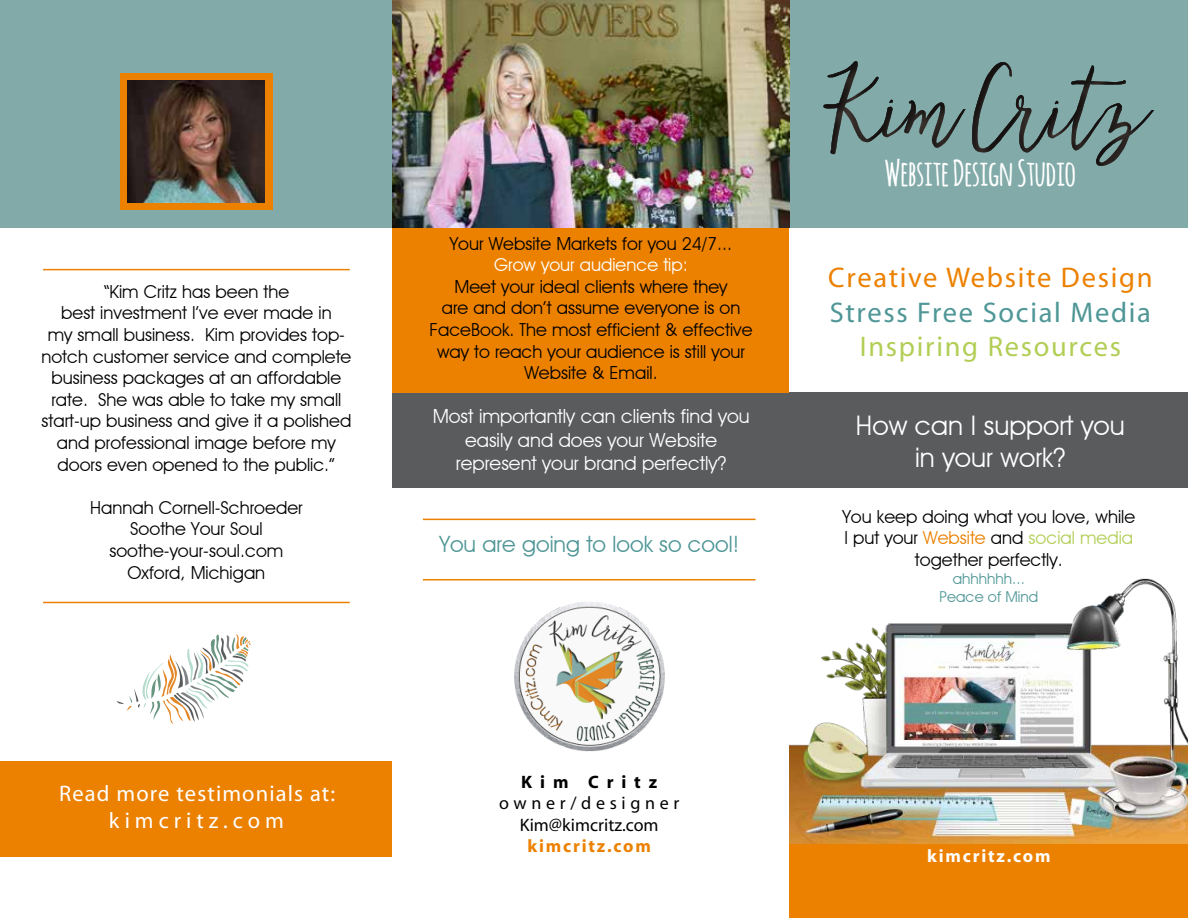
<style>
.page{position:relative;width:1188px;height:918px;background:#fff}
.page>*{position:absolute;margin:0;border:0;box-sizing:border-box;transform-origin:0 0}
.t1{font:700 35.1px "Amatic";color:#fff}
.t2{font:28.5px "Myriad";letter-spacing:.06em;color:#ec8100}
.t3{font:28.5px "Myriad";letter-spacing:.06em;color:#4f9696}
.t4{font:28.5px "Myriad";letter-spacing:.06em;color:#b2ce55}
.t5{font:27px/32.4px "Advantage";color:#fff;text-align:center}
.t6{font:22.5px/27px "Myriad";letter-spacing:.05em;color:#fff;text-align:center}
.t7{font:22.5px "Advantage";color:#4f9696}
.t8{font:19.5px/23.4px "Advantage";color:#fff;text-align:center}
.t9{font:18px/21.6px "Advantage";color:#000;text-align:center}
.t10{font:18px/21.6px "Myriad";letter-spacing:.135em;color:#000;text-align:center}
.t11{font:18px "Advantage";color:#fff}
.t12{font:700 18px "Myriad";letter-spacing:.1em;color:#ec8100}
.t13{font:700 18px "Myriad";letter-spacing:.1em;color:#fff}
.t14{font:700 18px "Myriad";letter-spacing:.44em;color:#000}
.t15{font:15px/18px "Advantage";color:#4f9696;text-align:center}
.s1{color:#ec8100}
.s2{color:#b2ce55}
</style>
<div class="page">
<div style="left:392px;top:392px;width:796px;height:96px;background:#595b5d"></div>
<div style="left:0;top:0;width:1188px;height:228px;background:#81aaa9"></div>
<div style="left:392px;top:0;width:397px;height:392px;background:#ec8100"></div>
<div style="left:120px;top:73px;width:153px;height:137px;background:#ec8100"></div>
<div style="left:0;top:761px;width:391px;height:96px;background:#ec8100"></div>
<hr style="left:43px;top:269px;width:307px;height:1px;background:#ec8100">
<hr style="left:43px;top:602px;width:307px;height:1px;background:#ec8100">
<hr style="left:423px;top:519px;width:333px;height:1px;background:#ec8100">
<hr style="left:423px;top:579px;width:333px;height:1px;background:#ec8100">
<img style="left:128px;top:81px;width:137px;height:122px">
<img style="left:392px;top:0;width:397px;height:228px">
<div style="left:790px;top:843px;width:398px;height:75px;background:#ec8100"></div>
<svg style="left:117px;top:634px;width:134px;height:90px"></svg>
<img style="left:514px;top:602px;width:151px;height:150px">
<div style="left:822px;top:60px;width:334px;height:108px;background:#000;opacity:.75"></div>
<img style="left:790px;top:578px;width:398px;height:266px">
<p class="t9" style="left:41px;top:280px;width:312px">“Kim Critz has been the<br>best investment I’ve ever made in<br>my small business. Kim provides top&shy;notch customer service and complete business packages at an affordable rate. She was able to take my small start-up business and give it a polished and professional image before my doors even opened to the public.”</p>
<p class="t9" style="left:90px;top:496px;width:214px">Hannah Cornell-Schroeder<br>Soothe Your Soul soothe-your-soul.com<br>Oxford, Michigan</p>
<p class="t6" style="left:59px;top:781px;width:277px">Read more testimonials at: kimcritz.com</p>
<p class="t9" style="left:450px;top:232px;width:284px">Your Website Markets for you 24/7...</p>
<p class="t11" style="left:494px;top:254px;width:195px">Grow your audience tip:</p>
<p class="t9" style="left:429px;top:276px;width:325px">Meet your ideal clients where they<br>are and don’t assume everyone is on FaceBook. The most efficient &amp; effective way to reach your audience is still your Website &amp; Email.</p>
<p class="t8" style="left:433px;top:405px;width:318px">Most importantly can clients find you easily and does your Website represent your brand perfectly?</p>
<p class="t7" style="left:439px;top:531px;width:301px">You are going to look so cool!</p>
<p class="t14" style="left:521px;top:772px;width:137px">Kim Critz</p>
<p class="t10" style="left:499px;top:793px;width:182px">owner/designer<br>Kim@kimcritz.com</p>
<p class="t12" style="left:527px;top:837px;width:125px">kimcritz.com</p>
<h1 class="t1" style="left:885px;top:148px;width:193px">Website Design Studio</h1>
<h2 class="t2" style="left:828px;top:264px;width:326px">Creative Website Design</h2>
<h2 class="t3" style="left:830px;top:298px;width:323px">Stress Free Social Media</h2>
<h2 class="t4" style="left:860px;top:332px;width:263px">Inspiring Resources</h2>
<h3 class="t5" style="left:856px;top:409px;width:270px">How can I support you in your work?</h3>
<p class="t9" style="left:842px;top:505px;width:294px">You keep doing what you love, while<br>I put your <span class="s1">Website</span> and <span class="s2">social media </span>together perfectly.</p>
<p class="t15" style="left:940px;top:569px;width:100px">ahhhhhh...<br>Peace of Mind</p>
<p class="t13" style="left:927px;top:847px;width:125px">kimcritz.com</p>
</div>
